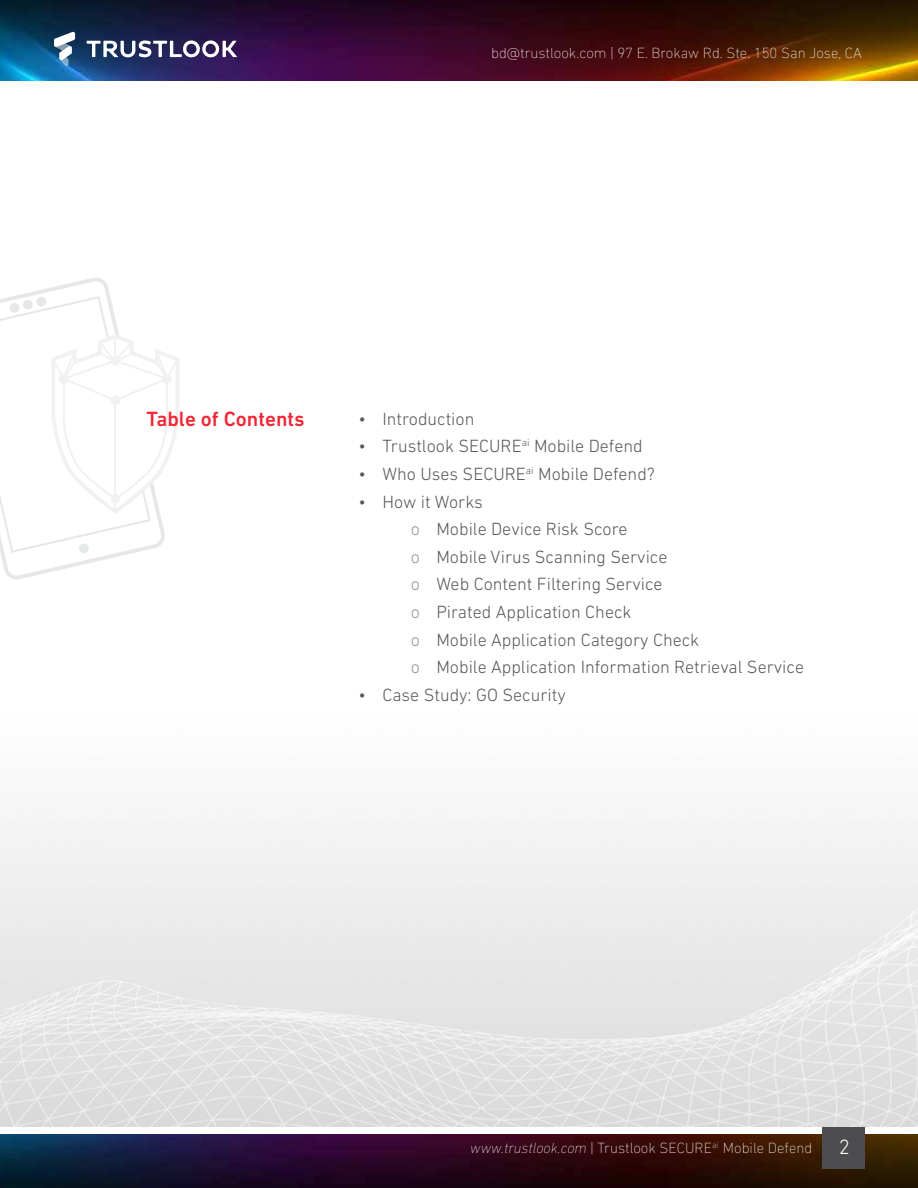
<style>
.page{position:relative;width:918px;height:1188px;background:#fff}
.page>*{position:absolute;margin:0;border:0;box-sizing:border-box;transform-origin:0 0}
.t1{font:500 21px "DIN Next LT Pro";color:#f42434}
.t2{font:300 21px "DIN Next LT Pro";color:#fff}
.t3{font:300 18px/27.6px "DIN Next LT Pro";color:#58595b}
.t4{font:200 15px "DIN Next LT Pro";color:#fff}
.s1{color:#939598}
.s2{font-style:italic}
</style>
<div class="page">
<img style="left:0;top:0;width:918px;height:81px">
<img style="left:0;top:1134px;width:918px;height:54px">
<svg style="left:54px;top:31px;width:21px;height:35px"></svg>
<svg style="left:87px;top:40px;width:150px;height:18px"></svg>
<div style="left:822px;top:1126px;width:43px;height:43px;background:#4d4d4f"></div>
<img style="left:0;top:820px;width:918px;height:306px">
<svg style="left:1px;top:278px;width:126px;height:302px"></svg>
<svg style="left:0;top:296px;width:179px;height:258px"></svg>
<p class="t4" style="left:491px;top:44px;width:372px">bd@trustlook.com | 97 E. Brokaw Rd. Ste. 150 San Jose, CA</p>
<p class="t1" style="left:146px;top:406px;width:160px">Table of Contents</p>
<p class="t3" style="left:358px;top:405px;width:118px">• Introduction</p>
<p class="t3" style="left:358px;top:432px;width:286px">• Trustlook SECURE<sup>ai</sup> Mobile Defend</p>
<p class="t3" style="left:358px;top:460px;width:298px">• Who Uses SECURE<sup>ai</sup> Mobile Defend?</p>
<p class="t3" style="left:411px;top:487px;width:395px;text-indent:-52px">• How it Works<br><span class="s1">o</span> Mobile Device Risk Score<br><span class="s1">o</span> Mobile Virus Scanning Service<br><span class="s1">o</span> Web Content Filtering Service<br><span class="s1">o</span> Pirated Application Check<br><span class="s1">o</span> Mobile Application Category Check<br><span class="s1">o</span> Mobile Application Information Retrieval Service</p>
<p class="t3" style="left:358px;top:681px;width:209px">• Case Study: GO Security</p>
<p class="t4" style="left:470px;top:1140px;width:344px"><span class="s2">www.trustlook.com</span> | Trustlook SECURE<sup>ai</sup> Mobile Defend</p>
<p class="t2" style="left:839px;top:1135px;width:13px">2</p>
</div>
